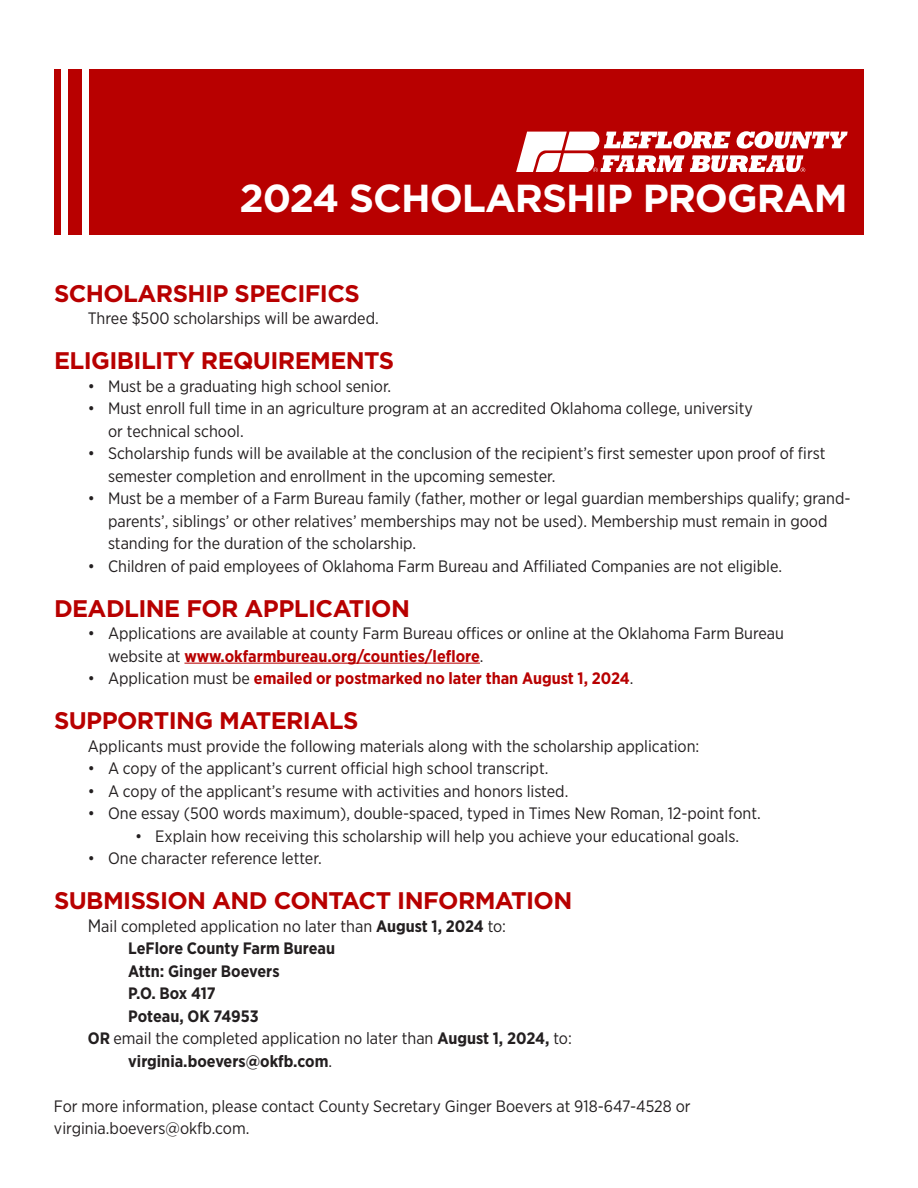
<style>
.page{position:relative;width:918px;height:1188px;background:#fff}
.page>*{position:absolute;margin:0;border:0;box-sizing:border-box;transform-origin:0 0}
.t1{font:700 39px "Gotham";letter-spacing:-.025em;color:#fff}
.t2{font:700 24px "Gotham";letter-spacing:-.025em;color:#b80000}
.t3{font:16.5px/22.5px "Gotham Narrow";color:#231f20}
.t4{font:700 16.5px "Gotham Narrow";color:#231f20}
.t5{font:700 16.5px "Gotham Narrow";color:#b80000}
.s1{font-weight:700;color:#b80000}
.s2{font-weight:400;color:#231f20}
.s3{font-size:18px}
.s4{font-weight:700}
.s5{font-weight:400}
</style>
<div class="page">
<hr style="left:184px;top:663px;width:296px;height:1px;background:#b80000">
<div style="left:89px;top:69px;width:775px;height:165px;background:#b80000"></div>
<div style="left:68px;top:69px;width:14px;height:165px;background:#b80000"></div>
<div style="left:54px;top:69px;width:7px;height:165px;background:#b80000"></div>
<svg style="left:516px;top:131px;width:332px;height:41px"></svg>
<p class="t1" style="left:239px;top:173px;width:610px">2024 SCHOLARSHIP PROGRAM</p>
<p class="t2" style="left:54px;top:277px;width:307px">SCHOLARSHIP SPECIFICS</p>
<p class="t3" style="left:88px;top:307px;width:293px">Three $500 scholarships will be awarded.</p>
<p class="t2" style="left:54px;top:345px;width:342px">ELIGIBILITY REQUIREMENTS</p>
<p class="t3" style="left:88px;top:374px;width:305px">• Must be a graduating high school senior.</p>
<p class="t3" style="left:108px;top:397px;width:646px;text-indent:-20px">• Must enroll full time in an agriculture program at an accredited Oklahoma college, university or technical school.</p>
<p class="t3" style="left:108px;top:442px;width:719px;text-indent:-20px">• Scholarship funds will be available at the conclusion of the recipient’s first semester upon proof of first semester completion and enrollment in the upcoming semester.</p>
<p class="t3" style="left:108px;top:487px;width:744px;text-indent:-20px">• Must be a member of a Farm Bureau family (father, mother or legal guardian memberships qualify; grand&shy;parents’, siblings’ or other relatives’ memberships may not be used). Membership must remain in good standing for the duration of the scholarship.</p>
<p class="t3" style="left:88px;top:554px;width:696px">• Children of paid employees of Oklahoma Farm Bureau and Affiliated Companies are not eligible.</p>
<p class="t2" style="left:54px;top:592px;width:358px">DEADLINE FOR APPLICATION</p>
<p class="t3" style="left:108px;top:622px;width:678px;text-indent:-20px">• Applications are available at county Farm Bureau offices or online at the Oklahoma Farm Bureau website at <span class="s1">www.okfarmbureau.org/counties/leflore</span>.</p>
<p class="t5" style="left:88px;top:668px;width:547px"><span class="s2">• Application must be</span> emailed or postmarked no later than August 1, 2024<span class="s2">.</span></p>
<p class="t2" style="left:54px;top:705px;width:306px">SUPPORTING MATERIALS</p>
<p class="t3" style="left:88px;top:734px;width:613px">Applicants must provide the following materials along with the scholarship application:</p>
<p class="t3" style="left:88px;top:757px;width:462px">• A copy of the applicant’s current official high school transcript.</p>
<p class="t3" style="left:88px;top:779px;width:482px">• A copy of the applicant’s resume with activities and honors listed.</p>
<p class="t3" style="left:88px;top:802px;width:675px">• One essay (500 words maximum), double-spaced, typed in Times New Roman, 12-point font.</p>
<p class="t3" style="left:135px;top:824px;width:606px">• Explain how receiving this scholarship will help you achieve your educational goals.</p>
<p class="t3" style="left:88px;top:847px;width:235px">• One character reference letter.</p>
<p class="t2" style="left:54px;top:885px;width:520px">SUBMISSION AND CONTACT INFORMATION</p>
<p class="t3" style="left:88px;top:914px;width:420px"><span class="s3">M</span>ail completed application no later than <span class="s4">August 1, 2024</span> to:</p>
<p class="t4" style="left:128px;top:938px;width:208px">LeFlore County Farm Bureau</p>
<p class="t4" style="left:128px;top:960px;width:153px">Attn: Ginger Boevers</p>
<p class="t4" style="left:128px;top:983px;width:89px">P.O. Box 417</p>
<p class="t4" style="left:128px;top:1005px;width:132px">Poteau, OK 74953</p>
<p class="t3" style="left:88px;top:1027px;width:486px"><span class="s4">OR</span> email the completed application no later than <span class="s4">August 1, 2024,</span> to:</p>
<p class="t4" style="left:128px;top:1050px;width:205px">virginia.boevers@okfb.com<span class="s5">.</span></p>
<p class="t3" style="left:54px;top:1094px;width:638px">For more information, please contact County Secretary Ginger Boevers at 918-647-4528 or</p>
<p class="t3" style="left:54px;top:1117px;width:197px">virginia.boevers@okfb.com.</p>
</div>
